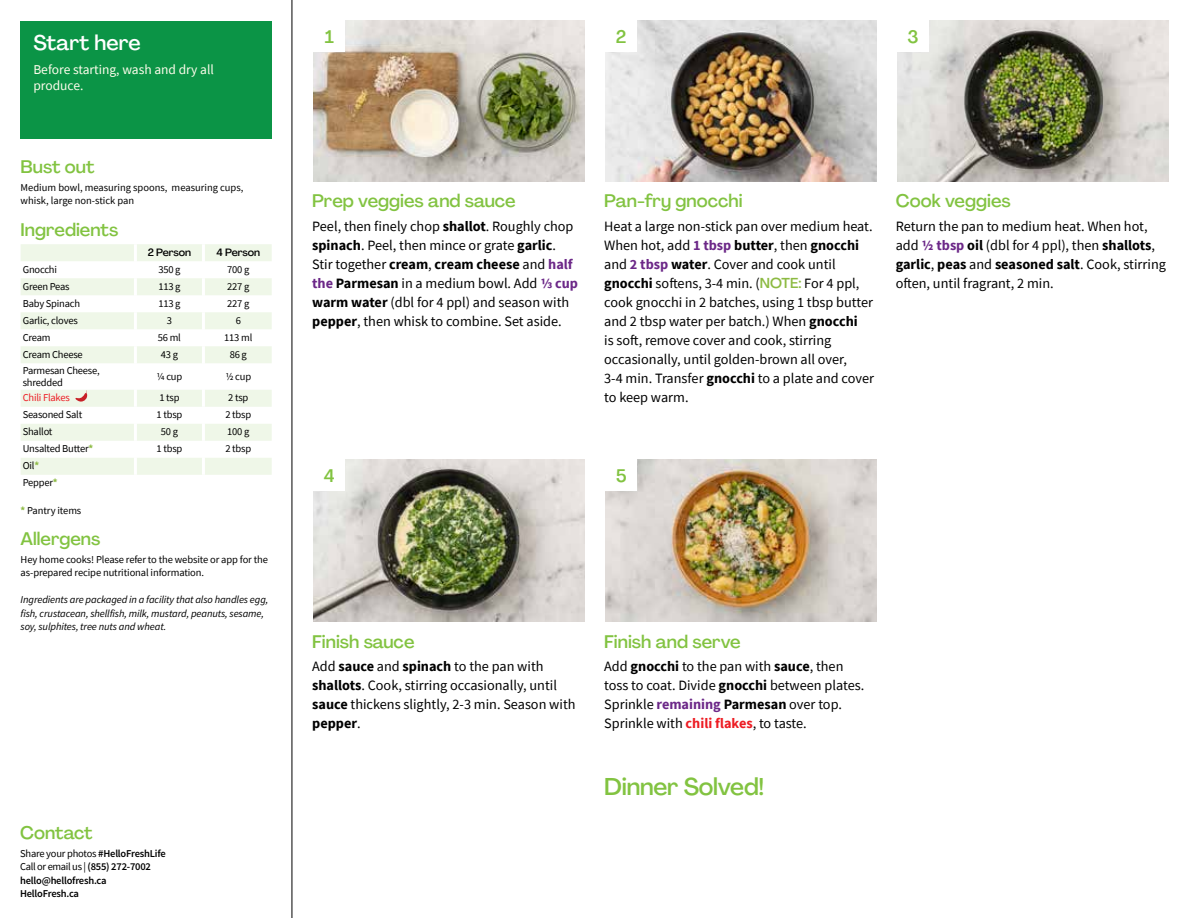
<style>
.page{position:relative;width:1188px;height:918px;background:#fff}
.page>*{position:absolute;margin:0;border:0;box-sizing:border-box;transform-origin:0 0}
.t1{font:500 24px "Agrandir";letter-spacing:-.01em;color:#82c341}
.t2{font:500 21px "Agrandir";color:#fff}
.t3{font:500 18px "Agrandir";color:#82c341}
.t4{font:14.25px/19px "Source Sans Pro";color:#000}
.t5{font:13.5px/16.2px "Source Sans Pro";color:#fffdec}
.t6{font:10.5px/12px "Source Sans Pro";letter-spacing:-.02em;color:#000}
.t7{font:italic 10.5px/13.5px "Source Sans Pro";letter-spacing:-.01em;color:#000}
.t8{font:600 10.5px/13.5px "Source Sans Pro";letter-spacing:-.02em;color:#000}
.t9{font:10.5px/13.5px "Source Sans Pro";color:#000}
.t10{font:500 10.5px "Agrandir";letter-spacing:-.01em;color:#000}
.t11{font:10.5px "Source Sans Pro";letter-spacing:-.02em;color:#ed1d24}
.s1{font-weight:700;color:#8cba42}
.s2{font-weight:400}
.s3{font-weight:700}
.s4{font-weight:700;color:#6c2888}
.s5{font-family:"Agrandir";font-weight:500;color:#8cba42}
.s6{font-weight:700;color:#ed1d24}
</style>
<div class="page">
<hr style="left:292px;top:0;width:1px;height:918px;background:#000">
<svg style="left:21px;top:244px;width:251px;height:231px;fill:#f2f8ed"></svg>
<hr style="left:134px;top:244px;width:3px;height:17px;background:#fff">
<hr style="left:202px;top:244px;width:3px;height:17px;background:#fff">
<hr style="left:134px;top:261px;width:3px;height:17px;background:#fff">
<hr style="left:202px;top:261px;width:3px;height:17px;background:#fff">
<hr style="left:134px;top:278px;width:3px;height:17px;background:#fff">
<hr style="left:202px;top:278px;width:3px;height:17px;background:#fff">
<hr style="left:134px;top:295px;width:3px;height:17px;background:#fff">
<hr style="left:202px;top:295px;width:3px;height:17px;background:#fff">
<hr style="left:134px;top:312px;width:3px;height:17px;background:#fff">
<hr style="left:202px;top:312px;width:3px;height:17px;background:#fff">
<hr style="left:134px;top:329px;width:3px;height:17px;background:#fff">
<hr style="left:202px;top:329px;width:3px;height:17px;background:#fff">
<hr style="left:134px;top:346px;width:3px;height:17px;background:#fff">
<hr style="left:202px;top:346px;width:3px;height:17px;background:#fff">
<hr style="left:134px;top:363px;width:3px;height:27px;background:#fff">
<hr style="left:202px;top:363px;width:3px;height:27px;background:#fff">
<hr style="left:134px;top:390px;width:3px;height:17px;background:#fff">
<hr style="left:202px;top:390px;width:3px;height:17px;background:#fff">
<hr style="left:134px;top:407px;width:3px;height:17px;background:#fff">
<hr style="left:202px;top:407px;width:3px;height:17px;background:#fff">
<hr style="left:134px;top:424px;width:3px;height:17px;background:#fff">
<hr style="left:202px;top:424px;width:3px;height:17px;background:#fff">
<hr style="left:134px;top:441px;width:3px;height:17px;background:#fff">
<hr style="left:202px;top:441px;width:3px;height:17px;background:#fff">
<hr style="left:134px;top:458px;width:3px;height:17px;background:#fff">
<hr style="left:202px;top:458px;width:3px;height:17px;background:#fff">
<svg style="left:75px;top:390px;width:12px;height:14px"></svg>
<div style="left:21px;top:21px;width:251px;height:117px;background:#0b9446"></div>
<img style="left:313px;top:459px;width:272px;height:162px">
<div style="left:313px;top:459px;width:32px;height:32px;background:#fff"></div>
<img style="left:605px;top:459px;width:272px;height:162px">
<div style="left:605px;top:459px;width:32px;height:32px;background:#fff"></div>
<img style="left:313px;top:20px;width:272px;height:161px">
<div style="left:313px;top:20px;width:32px;height:32px;background:#fff"></div>
<img style="left:605px;top:20px;width:272px;height:161px">
<div style="left:605px;top:20px;width:32px;height:32px;background:#fff"></div>
<img style="left:897px;top:20px;width:272px;height:161px">
<div style="left:897px;top:20px;width:32px;height:32px;background:#fff"></div>
<h2 class="t2" style="left:33px;top:29px;width:109px">Start here</h2>
<p class="t5" style="left:33px;top:62px;width:182px">Before starting, wash and dry all produce.</p>
<p class="t3" style="left:21px;top:156px;width:75px">Bust out</p>
<p class="t9" style="left:21px;top:180px;width:224px">Medium bowl, measuring spoons, measuring cups, whisk, large non-stick pan</p>
<p class="t3" style="left:21px;top:218px;width:99px">Ingredients</p>
<p class="t10" style="left:148px;top:246px;width:45px">2 Person</p>
<p class="t10" style="left:217px;top:246px;width:45px">4 Person</p>
<p class="t6" style="left:23px;top:263px;width:36px">Gnocchi</p>
<p class="t6" style="left:158px;top:263px;width:24px">350 g</p>
<p class="t6" style="left:227px;top:263px;width:24px">700 g</p>
<p class="t6" style="left:23px;top:280px;width:48px">Green Peas</p>
<p class="t6" style="left:158px;top:280px;width:24px">113 g</p>
<p class="t6" style="left:227px;top:280px;width:24px">227 g</p>
<p class="t6" style="left:23px;top:297px;width:59px">Baby Spinach</p>
<p class="t6" style="left:158px;top:297px;width:24px">113 g</p>
<p class="t6" style="left:227px;top:297px;width:24px">227 g</p>
<p class="t6" style="left:23px;top:314px;width:56px">Garlic, cloves</p>
<p class="t6" style="left:167px;top:314px;width:7px">3</p>
<p class="t6" style="left:236px;top:314px;width:7px">6</p>
<p class="t6" style="left:23px;top:331px;width:29px">Cream</p>
<p class="t6" style="left:158px;top:331px;width:25px">56 ml</p>
<p class="t6" style="left:224px;top:331px;width:30px">113 ml</p>
<p class="t6" style="left:23px;top:348px;width:62px">Cream Cheese</p>
<p class="t6" style="left:161px;top:348px;width:19px">43 g</p>
<p class="t6" style="left:230px;top:348px;width:19px">86 g</p>
<p class="t6" style="left:23px;top:364px;width:79px">Parmesan Cheese, shredded</p>
<p class="t6" style="left:157px;top:370px;width:27px">1/4 cup</p>
<p class="t6" style="left:225px;top:370px;width:27px">1/2 cup</p>
<p class="t11" style="left:23px;top:391px;width:49px">Chili Flakes</p>
<p class="t6" style="left:159px;top:392px;width:22px">1 tsp</p>
<p class="t6" style="left:228px;top:392px;width:22px">2 tsp</p>
<p class="t6" style="left:23px;top:409px;width:61px">Seasoned Salt</p>
<p class="t6" style="left:157px;top:409px;width:27px">1 tbsp</p>
<p class="t6" style="left:225px;top:409px;width:27px">2 tbsp</p>
<p class="t6" style="left:23px;top:426px;width:31px">Shallot</p>
<p class="t6" style="left:161px;top:426px;width:19px">50 g</p>
<p class="t6" style="left:227px;top:426px;width:24px">100 g</p>
<p class="t6" style="left:23px;top:443px;width:72px">Unsalted Butter<span class="s1">*</span></p>
<p class="t6" style="left:157px;top:443px;width:27px">1 tbsp</p>
<p class="t6" style="left:225px;top:443px;width:27px">2 tbsp</p>
<p class="t6" style="left:23px;top:457px;width:36px;line-height:17px">Oil<span class="s1">*<br></span>Pepper<span class="s1">*</span></p>
<p class="t6" style="left:21px;top:504px;width:62px"><span class="s1">*</span> Pantry items</p>
<p class="t3" style="left:21px;top:528px;width:81px">Allergens</p>
<p class="t6" style="left:21px;top:553px;width:249px;line-height:13.5px">Hey home cooks! Please refer to the website or app for the as-prepared recipe nutritional information.</p>
<p class="t7" style="left:21px;top:593px;width:249px">Ingredients are packaged in a facility that also handles egg, fish, crustacean, shellfish, milk, mustard, peanuts, sesame, soy, sulphites, tree nuts and wheat.</p>
<p class="t3" style="left:20px;top:822px;width:74px">Contact</p>
<p class="t8" style="left:20px;top:847px;width:147px"><span class="s2">Share your photos</span> #HelloFreshLife<br><span class="s2">Call or email us |</span> (855) 272-7002 hello@hellofresh.ca<br>HelloFresh.ca</p>
<p class="t3" style="left:325px;top:26px;width:11px">1</p>
<p class="t3" style="left:616px;top:25px;width:12px">2</p>
<p class="t3" style="left:908px;top:25px;width:13px">3</p>
<p class="t3" style="left:312px;top:190px;width:205px">Prep veggies and sauce</p>
<p class="t4" style="left:312px;top:216px;width:267px">Peel, then finely chop <span class="s3">shallot</span>. Roughly chop <span class="s3">spinach</span>. Peel, then mince or grate <span class="s3">garlic</span>.<br>Stir together <span class="s3">cream</span>, <span class="s3">cream cheese</span> and <span class="s4">half the</span> <span class="s3">Parmesan</span> in a medium bowl. Add <span class="s4">1/3 cup </span><span class="s3">warm water</span> (dbl for 4 ppl) and season with <span class="s3">pepper</span>, then whisk to combine. Set aside.</p>
<p class="t3" style="left:604px;top:190px;width:140px">Pan-fry gnocchi</p>
<p class="t4" style="left:604px;top:216px;width:271px">Heat a large non-stick pan over medium heat.<br>When hot, add <span class="s4">1 tbsp</span> <span class="s3">butter</span>, then <span class="s3">gnocchi </span>and <span class="s4">2 tbsp</span> <span class="s3">water</span>. Cover and cook until <span class="s3">gnocchi</span> softens, 3-4 min. (<span class="s5">NOTE:</span> For 4 ppl, cook gnocchi in 2 batches, using 1 tbsp butter and 2 tbsp water per batch.) When <span class="s3">gnocchi<br></span>is soft, remove cover and cook, stirring occasionally, until golden-brown all over,<br>3-4 min. Transfer <span class="s3">gnocchi</span> to a plate and cover to keep warm.</p>
<p class="t3" style="left:896px;top:190px;width:116px">Cook veggies</p>
<p class="t4" style="left:896px;top:216px;width:272px">Return the pan to medium heat. When hot, add <span class="s4">1/2 tbsp</span> <span class="s3">oil</span> (dbl for 4 ppl), then <span class="s3">shallots</span>, <span class="s3">garlic</span>, <span class="s3">peas</span> and <span class="s3">seasoned salt</span>. Cook, stirring often, until fragrant, 2 min.</p>
<p class="t3" style="left:324px;top:465px;width:12px">4</p>
<p class="t3" style="left:616px;top:465px;width:12px">5</p>
<p class="t3" style="left:312px;top:630px;width:104px">Finish sauce</p>
<p class="t4" style="left:312px;top:657px;width:265px">Add <span class="s3">sauce</span> and <span class="s3">spinach</span> to the pan with <span class="s3">shallots</span>. Cook, stirring occasionally, until <span class="s3">sauce</span> thickens slightly, 2-3 min. Season with <span class="s3">pepper</span>.</p>
<p class="t3" style="left:604px;top:630px;width:138px">Finish and serve</p>
<p class="t4" style="left:604px;top:657px;width:262px">Add <span class="s3">gnocchi</span> to the pan with <span class="s3">sauce</span>, then toss to coat. Divide <span class="s3">gnocchi</span> between plates.<br>Sprinkle <span class="s4">remaining</span> <span class="s3">Parmesan</span> over top.<br>Sprinkle with <span class="s6">chili flakes</span>, to taste.</p>
<h1 class="t1" style="left:604px;top:771px;width:162px">Dinner Solved!</h1>
</div>
